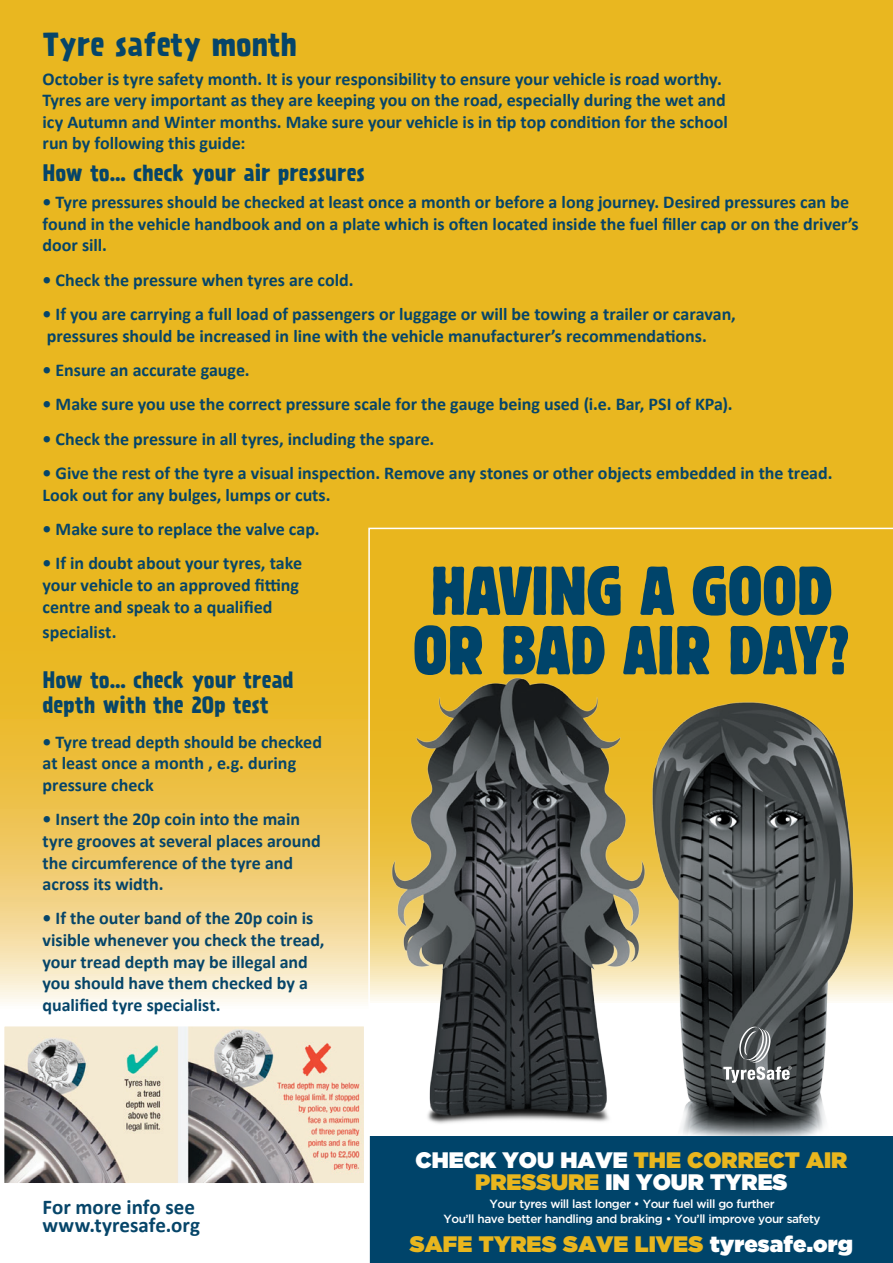
<style>
.page{position:relative;width:893px;height:1263px;background:#fff}
.page>*{position:absolute;margin:0;border:0;box-sizing:border-box;transform-origin:0 0}
.t1{font:condensed 72.6px/59.4px "Block T";color:#00446a}
.t2{font:700 30px "Prater Sans Two";color:#064569}
.t3{font:900 22.35px/21.8px "Gotham";color:#fff;text-align:center}
.t4{font:900 22.35px "Gotham";letter-spacing:.005em;color:#e9b61e}
.t5{font:700 21px/25.2px "Prater Sans Two";letter-spacing:-.005em;color:#064569}
.t6{font:700 21px/18px "Calibri";color:#064569}
.t7{font:700 18px/21.6px "Calibri";color:#064569}
.t8{font:500 11.85px/15px "Gotham";letter-spacing:-.04em;color:#fff;text-align:center}
.s1{color:#e9b61e}
.s2{color:#fff}
</style>
<div class="page">
<div style="left:0;top:0;width:893px;height:549px;background:#e9b720"></div>
<svg style="left:0;top:527px;width:893px;height:475px;background:#eec554"></svg>
<img style="left:5px;top:1027px;width:358px;height:155px">
<div style="left:0;top:1022px;width:368px;height:165px;border:4px solid #fff"></div>
<svg style="left:368px;top:528px;width:525px;height:735px;background:#868258"></svg>
<h2 class="t2" style="left:43px;top:25px;width:256px">Tyre safety month</h2>
<p class="t7" style="left:43px;top:68px;width:687px">October is tyre safety month. It is your responsibility to ensure your vehicle is road worthy.<br>Tyres are very important as they are keeping you on the road, especially during the wet and icy Autumn and Winter months. Make sure your vehicle is in tip top condition for the school run by following this guide:</p>
<p class="t5" style="left:43px;top:160px;width:324px">How to… check your air pressures</p>
<p class="t7" style="left:43px;top:191px;width:818px">• Tyre pressures should be checked at least once a month or before a long journey. Desired pressures can be found in the vehicle handbook and on a plate which is often located inside the fuel filler cap or on the driver’s door sill.</p>
<p class="t7" style="left:43px;top:269px;width:312px">• Check the pressure when tyres are cold.</p>
<p class="t7" style="left:43px;top:303px;width:695px">• If you are carrying a full load of passengers or luggage or will be towing a trailer or caravan, pressures should be increased in line with the vehicle manufacturer’s recommendations.</p>
<p class="t7" style="left:43px;top:359px;width:209px">• Ensure an accurate gauge.</p>
<p class="t7" style="left:43px;top:393px;width:692px">• Make sure you use the correct pressure scale for the gauge being used (i.e. Bar, PSI of KPa).</p>
<p class="t7" style="left:43px;top:428px;width:393px">• Check the pressure in all tyres, including the spare.</p>
<p class="t7" style="left:43px;top:462px;width:791px">• Give the rest of the tyre a visual inspection. Remove any stones or other objects embedded in the tread.<br>Look out for any bulges, lumps or cuts.</p>
<p class="t7" style="left:43px;top:518px;width:279px">• Make sure to replace the valve cap.</p>
<p class="t7" style="left:43px;top:553px;width:261px">• If in doubt about your tyres, take your vehicle to an approved fitting centre and speak to a qualified</p>
<p class="t7" style="left:43px;top:621px;width:75px">specialist.</p>
<p class="t5" style="left:43px;top:667px;width:252px">How to… check your tread depth with the 20p test</p>
<p class="t7" style="left:43px;top:731px;width:281px">• Tyre tread depth should be checked at least once a month , e.g. during pressure check</p>
<p class="t7" style="left:43px;top:808px;width:280px">• Insert the 20p coin into the main tyre grooves at several places around the circumference of the tyre and across its width.</p>
<p class="t7" style="left:43px;top:908px;width:283px">• If the outer band of the 20p coin is visible whenever you check the tread, your tread depth may be illegal and you should have them checked by a qualified tyre specialist.</p>
<h1 class="t1" style="left:413px;top:560px;width:438px">HAVING A GOOD<br>OR BAD AIR DAY?</h1>
<p class="t6" style="left:43px;top:1198px;width:159px">For more info see www.tyresafe.org</p>
<p class="t3" style="left:416px;top:1149px;width:433px">CHECK YOU HAVE <span class="s1">THE CORRECT AIR<br>PRESSURE</span> IN YOUR TYRES</p>
<p class="t8" style="left:443px;top:1196px;width:379px">Your tyres will last longer • Your fuel will go further<br>You’ll have better handling and braking • You’ll improve your safety</p>
<p class="t4" style="left:410px;top:1228px;width:444px">SAFE TYRES SAVE LIVES <span class="s2">tyresafe.org</span></p>
</div>
